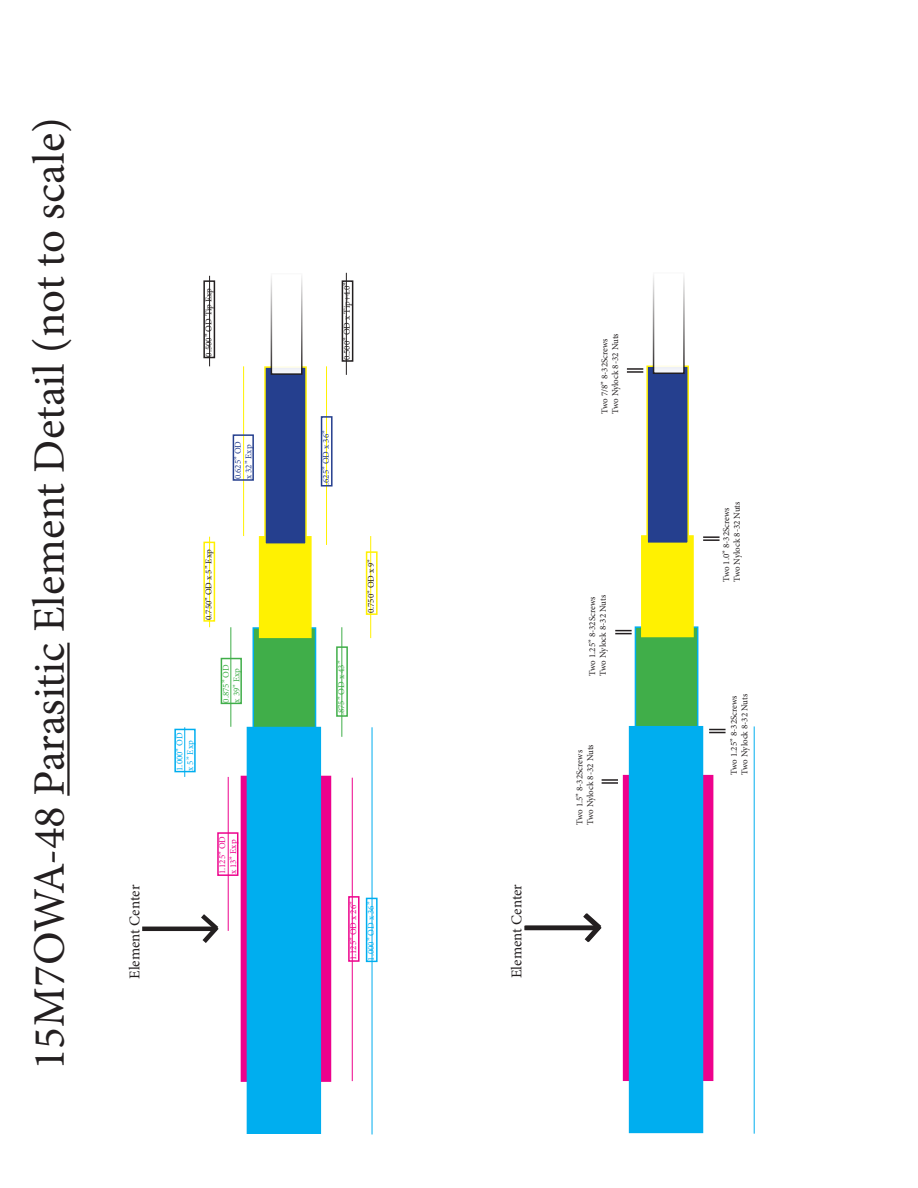
<style>
.page{position:relative;width:918px;height:1188px;background:#fff}
.page>*{position:absolute;margin:0;border:0;box-sizing:border-box;transform-origin:0 0}
.t1{font:45px "Minion Pro";color:#231f20}
.t2{font:15px "Minion Pro";color:#231f20}
.t3{font:9px "Minion Pro";letter-spacing:-.005em;color:#231f20}
.t4{font:9px/10.8px "Minion Pro";color:#ed028c}
.t5{font:9px/10.8px "Minion Pro";color:#00aeef}
.t6{font:9px/10.8px "Minion Pro";color:#40ae49}
.t7{font:9px/10.8px "Minion Pro";color:#253f8e}
</style>
<div class="page">
<hr style="left:67px;top:643px;width:3px;height:153px;background:#231f20">
<svg style="left:602px;top:779px;width:16px;height:5px"></svg>
<svg style="left:709px;top:729px;width:17px;height:4px"></svg>
<svg style="left:703px;top:536px;width:17px;height:5px"></svg>
<svg style="left:615px;top:630px;width:17px;height:4px"></svg>
<svg style="left:627px;top:368px;width:16px;height:5px"></svg>
<hr style="left:142px;top:927px;width:75px;height:4px;background:#231f20">
<svg style="left:196px;top:914px;width:23px;height:29px"></svg>
<hr style="left:352px;top:778px;width:1px;height:303px;background:#ed028c">
<hr style="left:372px;top:727px;width:1px;height:407px;background:#00aeef">
<div style="left:348px;top:896px;width:12px;height:66px;border:2px solid #ed028c"></div>
<hr style="left:228px;top:777px;width:1px;height:154px;background:#ed028c">
<hr style="left:184px;top:727px;width:1px;height:50px;background:#00aeef">
<div style="left:217px;top:832px;width:21px;height:44px;border:2px solid #ed028c"></div>
<div style="left:253px;top:627px;width:63px;height:111px;background:#40ae49;border:2px solid #00aeef"></div>
<div style="left:259px;top:536px;width:53px;height:102px;background:#fff101;border:2px solid #fff101"></div>
<div style="left:264px;top:366px;width:43px;height:179px;background:#253f8e;border:2px solid #fff101"></div>
<div style="left:271px;top:274px;width:31px;height:100px;background:#fff"></div>
<div style="left:366px;top:898px;width:12px;height:64px;border:2px solid #00aeef"></div>
<hr style="left:370px;top:536px;width:1px;height:102px;background:#fff101">
<div style="left:336px;top:646px;width:12px;height:71px;border:2px solid #40ae49"></div>
<div style="left:174px;top:729px;width:22px;height:43px;border:2px solid #00aeef"></div>
<hr style="left:231px;top:627px;width:1px;height:100px;background:#40ae49">
<div style="left:221px;top:658px;width:21px;height:46px;border:2px solid #40ae49"></div>
<hr style="left:209px;top:537px;width:1px;height:90px;background:#fff101">
<hr style="left:326px;top:366px;width:1px;height:179px;background:#fff101">
<div style="left:366px;top:551px;width:12px;height:64px;border:2px solid #fff101"></div>
<hr style="left:243px;top:366px;width:1px;height:170px;background:#fff101">
<div style="left:203px;top:542px;width:12px;height:80px;border:2px solid #fff101"></div>
<hr style="left:346px;top:273px;width:1px;height:102px;background:#231f20">
<div style="left:321px;top:416px;width:12px;height:71px;border:2px solid #253f8e"></div>
<div style="left:233px;top:434px;width:21px;height:47px;border:2px solid #253f8e"></div>
<hr style="left:209px;top:276px;width:1px;height:90px;background:#231f20">
<div style="left:342px;top:280px;width:11px;height:82px;border:2px solid #231f20"></div>
<div style="left:203px;top:280px;width:12px;height:78px;border:2px solid #231f20"></div>
<hr style="left:342px;top:627px;width:1px;height:110px;background:#40ae49">
<svg style="left:241px;top:776px;width:90px;height:306px;background:#e6068e"></svg>
<hr style="left:524px;top:926px;width:75px;height:4px;background:#231f20">
<svg style="left:578px;top:913px;width:24px;height:29px"></svg>
<hr style="left:754px;top:726px;width:1px;height:408px;background:#00aeef">
<div style="left:635px;top:626px;width:63px;height:111px;background:#40ae49;border:2px solid #00aeef"></div>
<div style="left:641px;top:535px;width:53px;height:102px;background:#fff101;border:2px solid #fff101"></div>
<svg style="left:623px;top:775px;width:90px;height:306px;background:#e6068e"></svg>
<div style="left:646px;top:366px;width:43px;height:178px;background:#253f8e;border:2px solid #fff101"></div>
<div style="left:654px;top:273px;width:30px;height:100px;background:#fff"></div>
<div style="left:629px;top:726px;width:74px;height:407px;background:#00aeef"></div>
<div style="left:247px;top:727px;width:74px;height:407px;background:#00aeef"></div>
<p class="t1" style="left:19px;top:1070px;width:954px;rotate:-90deg">15M7OWA-48 Parasitic Element Detail (not to scale)</p>
<p class="t2" style="left:125px;top:979px;width:96px;rotate:-90deg">Element Center</p>
<p class="t3" style="left:203px;top:357px;width:70px;rotate:-90deg">0.500” OD Tip Exp</p>
<p class="t7" style="left:232px;top:479px;width:40px;rotate:-90deg">0.625” OD x 32” Exp</p>
<p class="t3" style="left:203px;top:620px;width:72px;rotate:-90deg">0.750” OD x 5” Exp</p>
<p class="t5" style="left:174px;top:771px;width:40px;rotate:-90deg">1.000” OD x 5” Exp</p>
<p class="t6" style="left:220px;top:703px;width:40px;rotate:-90deg">0.875” OD x 39” Exp</p>
<p class="t4" style="left:217px;top:874px;width:40px;rotate:-90deg">1.125” OD x 13” Exp</p>
<p class="t3" style="left:341px;top:360px;width:80px;rotate:-90deg">0.500” OD x Tip+4.0”</p>
<p class="t7" style="left:321px;top:485px;width:56px;rotate:-90deg">.625” OD x 36”</p>
<p class="t6" style="left:336px;top:715px;width:56px;rotate:-90deg">.875” OD x 43”</p>
<p class="t3" style="left:365px;top:613px;width:56px;rotate:-90deg">0.750” OD x 9”</p>
<p class="t4" style="left:348px;top:960px;width:60px;rotate:-90deg">1.125” OD x 26”</p>
<p class="t5" style="left:366px;top:961px;width:60px;rotate:-90deg">1.000” OD x 36”</p>
<p class="t3" style="left:599px;top:414px;width:77px;rotate:-90deg">Two 7/8” 8-32Screws</p>
<p class="t3" style="left:609px;top:414px;width:82px;rotate:-90deg">Two Nylock 8-32 Nuts</p>
<p class="t2" style="left:507px;top:978px;width:96px;rotate:-90deg">Element Center</p>
<p class="t3" style="left:586px;top:676px;width:81px;rotate:-90deg">Two 1.25” 8-32Screws</p>
<p class="t3" style="left:597px;top:676px;width:82px;rotate:-90deg">Two Nylock 8-32 Nuts</p>
<p class="t3" style="left:573px;top:825px;width:76px;rotate:-90deg">Two 1.5” 8-32Screws</p>
<p class="t3" style="left:584px;top:825px;width:82px;rotate:-90deg">Two Nylock 8-32 Nuts</p>
<p class="t3" style="left:720px;top:582px;width:76px;rotate:-90deg">Two 1.0” 8-32Screws</p>
<p class="t3" style="left:731px;top:582px;width:82px;rotate:-90deg">Two Nylock 8-32 Nuts</p>
<p class="t3" style="left:728px;top:775px;width:81px;rotate:-90deg">Two 1.25” 8-32Screws</p>
<p class="t3" style="left:739px;top:775px;width:82px;rotate:-90deg">Two Nylock 8-32 Nuts</p>
</div>
